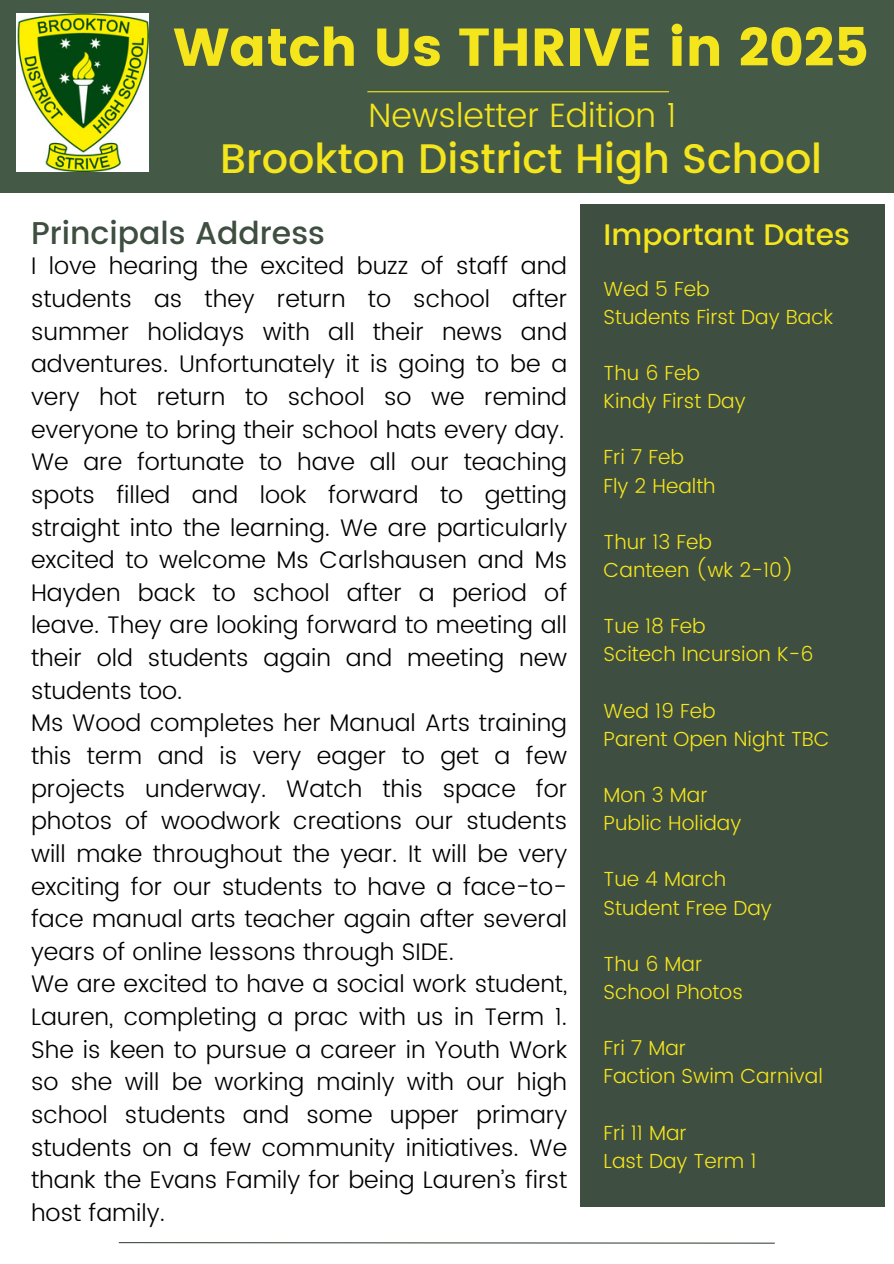
<style>
.page{position:relative;width:894px;height:1264px;background:#fff}
.page>*{position:absolute;margin:0;border:0;box-sizing:border-box;transform-origin:0 0}
.t1{font:53.25px "Poppins";color:#f4e51d}
.t2{font:500 41.25px "Poppins";color:#f4e51d}
.t3{font:300 33.75px "Poppins";color:#f4e51d}
.t4{font:500 31.5px "Poppins";color:#3e4e40}
.t5{font:500 29.7px "Poppins";color:#f4e51d}
.t6{font:300 24px/32.7px "Poppins";color:#000}
.t7{font:300 20.4px "Poppins";color:#f4e51d}
</style>
<div class="page">
<div style="left:0;top:0;width:893px;height:193px;background:#455947"></div>
<div style="left:580px;top:204px;width:304px;height:1002px;background:#3e4e40"></div>
<hr style="left:367px;top:91px;width:301px;height:1px;background:#f4e51d">
<img style="left:16px;top:13px;width:132px;height:158px">
<svg style="left:118px;top:1242px;width:657px;height:2px"></svg>
<p class="t1" style="left:173px;top:16px;width:696px">Watch Us THRIVE in 2025</p>
<p class="t3" style="left:368px;top:96px;width:309px">Newsletter Edition 1</p>
<h1 class="t2" style="left:220px;top:135px;width:603px">Brookton District High School</h1>
<p class="t4" style="left:31px;top:214px;width:295px">Principals Address</p>
<p class="t5" style="left:603px;top:218px;width:248px">Important Dates</p>
<p class="t6" style="left:31px;top:250px;width:537px">I love hearing the excited buzz of staff and students as they return to school after summer holidays with all their news and adventures. Unfortunately it is going to be a very hot return to school so we remind everyone to bring their school hats every day.<br>We are fortunate to have all our teaching spots filled and look forward to getting straight into the learning. We are particularly excited to welcome Ms Carlshausen and Ms Hayden back to school after a period of leave. They are looking forward to meeting all their old students again and meeting new students too.<br>Ms Wood completes her Manual Arts training this term and is very eager to get a few projects underway. Watch this space for photos of woodwork creations our students will make throughout the year. It will be very exciting for our students to have a face-to&shy;face manual arts teacher again after several years of online lessons through SIDE.<br>We are excited to have a social work student, Lauren, completing a prac with us in Term 1.<br>She is keen to pursue a career in Youth Work so she will be working mainly with our high school students and some upper primary students on a few community initiatives. We thank the Evans Family for being Lauren’s first host family.</p>
<p class="t7" style="left:603px;top:276px;width:107px">Wed 5 Feb</p>
<h4 class="t7" style="left:603px;top:305px;width:231px">Students First Day Back</h4>
<h2 class="t7" style="left:603px;top:361px;width:98px">Thu 6 Feb</h2>
<h3 class="t7" style="left:603px;top:389px;width:144px">Kindy First Day</h3>
<h6 class="t7" style="left:603px;top:445px;width:82px">Fri 7 Feb</h6>
<p class="t7" style="left:603px;top:473px;width:114px">Fly 2 Health</p>
<h5 class="t7" style="left:603px;top:530px;width:110px">Thur 13 Feb</h5>
<p class="t7" style="left:603px;top:558px;width:192px">Canteen (wk 2-10)</p>
<p class="t7" style="left:603px;top:614px;width:103px">Tue 18 Feb</p>
<p class="t7" style="left:603px;top:642px;width:212px">Scitech Incursion K-6</p>
<p class="t7" style="left:603px;top:698px;width:113px">Wed 19 Feb</p>
<p class="t7" style="left:603px;top:726px;width:228px">Parent Open Night TBC</p>
<p class="t7" style="left:603px;top:783px;width:105px">Mon 3 Mar</p>
<p class="t7" style="left:603px;top:811px;width:139px">Public Holiday</p>
<p class="t7" style="left:603px;top:867px;width:124px">Tue 4 March</p>
<p class="t7" style="left:603px;top:895px;width:170px">Student Free Day</p>
<p class="t7" style="left:603px;top:951px;width:100px">Thu 6 Mar</p>
<p class="t7" style="left:603px;top:980px;width:141px">School Photos</p>
<p class="t7" style="left:603px;top:1036px;width:84px">Fri 7 Mar</p>
<p class="t7" style="left:603px;top:1064px;width:221px">Faction Swim Carnival</p>
<p class="t7" style="left:603px;top:1120px;width:85px">Fri 11 Mar</p>
<p class="t7" style="left:603px;top:1148px;width:154px">Last Day Term 1</p>
</div>
